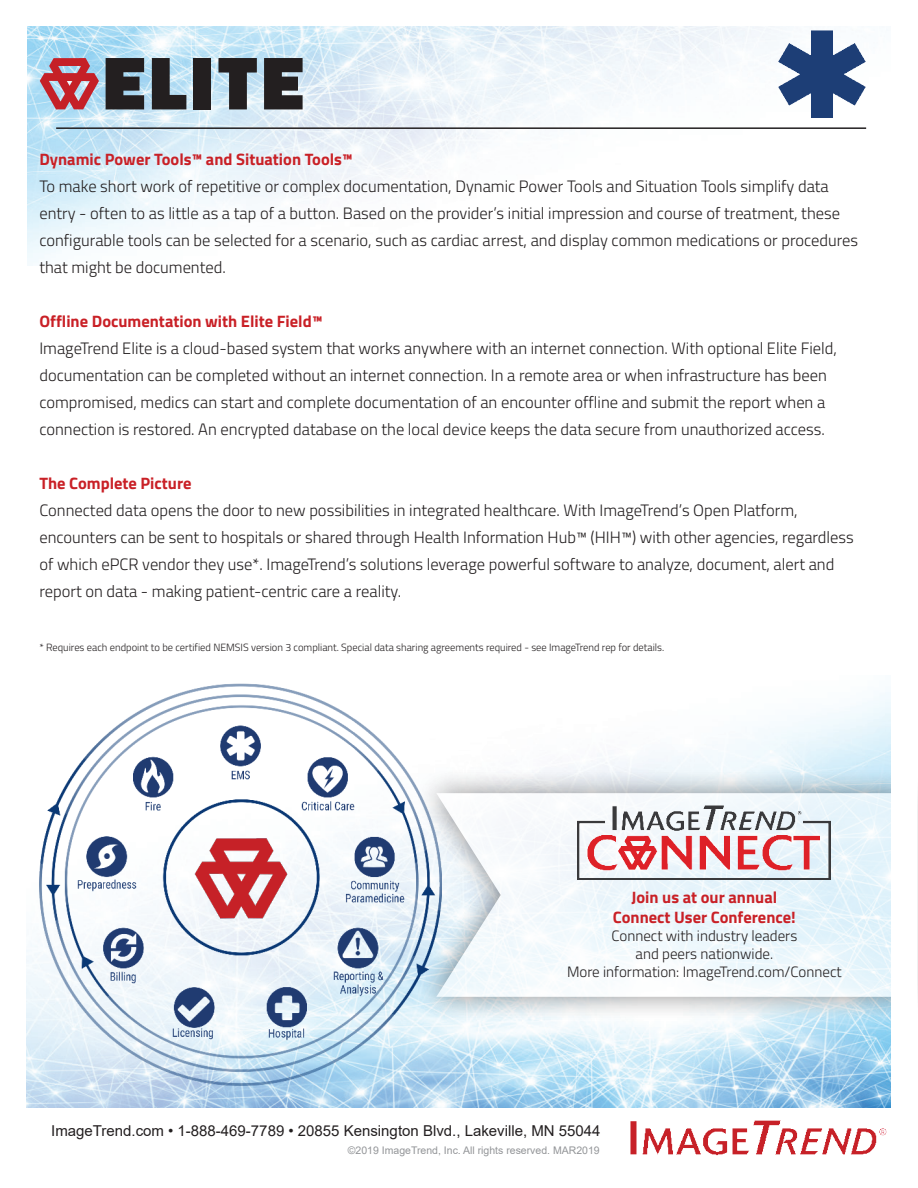
<style>
.page{position:relative;width:918px;height:1188px;background:#fff}
.page>*{position:absolute;margin:0;border:0;box-sizing:border-box;transform-origin:0 0}
.Body_Copy{font:300 16.5px/27px "Titillium Web";color:#231f20}
.Body_Copy-2{font:700 16.5px "Titillium Web";color:#c92026}
.t1{font:300 15px "Titillium Web";color:#231f20}
.t2{font:15px "Arial";color:#231f20}
.Body_Copy-3{font:300 10.5px "Titillium Web";color:#231f20}
.t3{font:10.5px "Arial";color:#939598}
</style>
<div class="page">
<img style="left:630px;top:1120px;width:257px;height:36px">
<img style="left:27px;top:27px;width:840px;height:239px">
<img style="left:27px;top:692px;width:864px;height:415px">
<hr style="left:56px;top:127px;width:810px;height:2px;background:#231f20">
<svg style="left:40px;top:58px;width:59px;height:51px;background:#bb707e"></svg>
<svg style="left:106px;top:58px;width:38px;height:51px;background:#34363a"></svg>
<svg style="left:152px;top:58px;width:34px;height:51px;background:#58626a"></svg>
<div style="left:194px;top:58px;width:17px;height:51px;background:#231f20"></div>
<svg style="left:218px;top:58px;width:39px;height:51px;background:#666d74"></svg>
<svg style="left:264px;top:58px;width:39px;height:51px;background:#3c3b3d"></svg>
<div style="left:415px;top:768px;width:503px;height:254px;background:#231f20;opacity:.75"></div>
<svg style="left:454px;top:793px;width:438px;height:204px;fill:#f2f8fc"></svg>
<img style="left:578px;top:805px;width:252px;height:75px">
<div style="left:892px;top:755px;width:25px;height:288px;background:#fff"></div>
<img style="left:26px;top:683px;width:428px;height:409px">
<img style="left:779px;top:30px;width:86px;height:88px">
<p class="Body_Copy-2" style="left:39px;top:147px;width:315px">Dynamic Power Tools™ and Situation Tools™</p>
<p class="Body_Copy" style="left:39px;top:172px;width:820px">To make short work of repetitive or complex documentation, Dynamic Power Tools and Situation Tools simplify data entry - often to as little as a tap of a button. Based on the provider’s initial impression and course of treatment, these configurable tools can be selected for a scenario, such as cardiac arrest, and display common medications or procedures that might be documented.</p>
<p class="Body_Copy-2" style="left:39px;top:309px;width:285px">Offline Documentation with Elite Field™</p>
<p class="Body_Copy" style="left:39px;top:334px;width:799px">ImageTrend Elite is a cloud-based system that works anywhere with an internet connection. With optional Elite Field, documentation can be completed without an internet connection. In a remote area or when infrastructure has been compromised, medics can start and complete documentation of an encounter offline and submit the report when a connection is restored. An encrypted database on the local device keeps the data secure from unauthorized access.</p>
<p class="Body_Copy-2" style="left:39px;top:471px;width:154px">The Complete Picture</p>
<p class="Body_Copy" style="left:39px;top:496px;width:816px">Connected data opens the door to new possibilities in integrated healthcare. With ImageTrend’s Open Platform, encounters can be sent to hospitals or shared through Health Information Hub™ (HIH™) with other agencies, regardless of which ePCR vendor they use*. ImageTrend’s solutions leverage powerful software to analyze, document, alert and report on data - making patient-centric care a reality.</p>
<p class="Body_Copy-3" style="left:39px;top:640px;width:626px">* Requires each endpoint to be certified NEMSIS version 3 compliant. Special data sharing agreements required - see ImageTrend rep for details.</p>
<p class="Body_Copy-2" style="left:632px;top:885px;width:147px">Join us at our annual</p>
<p class="Body_Copy-2" style="left:613px;top:904px;width:184px">Connect User Conference!</p>
<p class="t1" style="left:611px;top:925px;width:187px">Connect with industry leaders</p>
<p class="t1" style="left:636px;top:943px;width:139px">and peers nationwide.</p>
<p class="t1" style="left:567px;top:961px;width:276px">More information: ImageTrend.com/Connect</p>
<p class="t2" style="left:51px;top:1120px;width:551px">ImageTrend.com • 1-888-469-7789 • 20855 Kensington Blvd., Lakeville, MN 55044</p>
<p class="t3" style="left:348px;top:1143px;width:253px">©2019 ImageTrend, Inc. All rights reserved. MAR2019</p>
</div>
